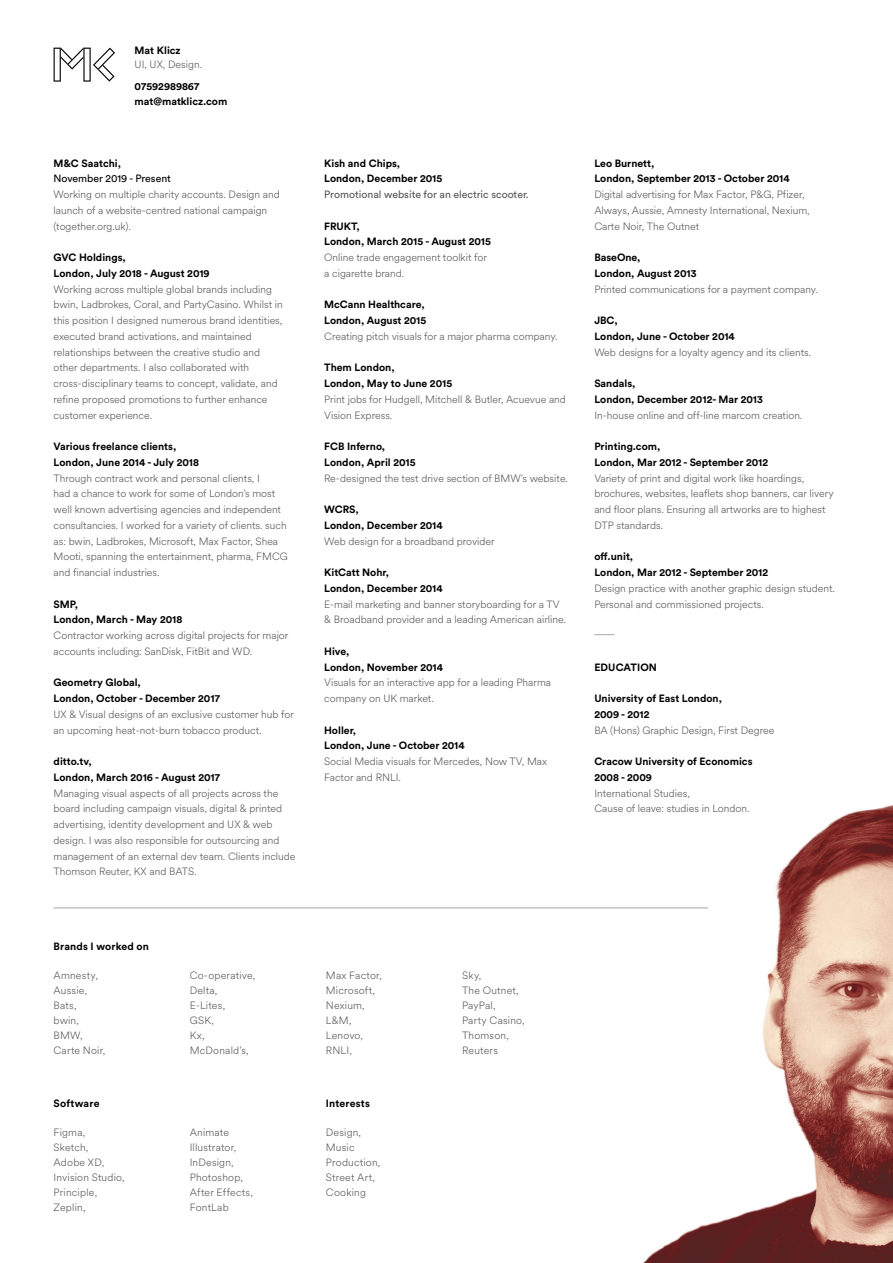
<style>
.page{position:relative;width:893px;height:1263px;background:#fff}
.page>*{position:absolute;margin:0;border:0;box-sizing:border-box;transform-origin:0 0}
.t1{font:300 10.5px/15.8px "Circular Spotify Text";color:#575756}
.t2{font:700 10.5px/15.8px "Circular Std";color:#000}
.t3{font:300 10.5px/15px "Circular Spotify Text";letter-spacing:.02em;color:#575756}
.t4{font:10.5px "Circular Std";color:#575756}
.t5{font:10.5px "Circular Std";color:#000}
.t6{font:700 10.5px "Circular Std";letter-spacing:.02em;color:#000}
.s1{font-family:"Circular Std";font-weight:700;color:#000}
</style>
<div class="page">
<img style="left:53px;top:47px;width:840px;height:1216px">
<svg style="left:594px;top:634px;width:20px;height:1px"></svg>
<svg style="left:54px;top:48px;width:61px;height:34px"></svg>
<hr style="left:54px;top:908px;width:654px;height:1px;background:#a7a7a7">
<p class="t2" style="left:135px;top:42px;width:48px">Mat Klicz</p>
<p class="t1" style="left:135px;top:57px;width:69px">UI, UX, Design.</p>
<p class="t2" style="left:135px;top:78px;width:66px">07592989867</p>
<p class="t2" style="left:135px;top:93px;width:94px">mat@matklicz.com</p>
<p class="t2" style="left:54px;top:155px;width:69px">M&amp;C Saatchi,</p>
<p class="t5" style="left:54px;top:172px;width:119px">November 2019 - Present</p>
<p class="t1" style="left:54px;top:187px;width:228px">Working on multiple charity accounts. Design and launch of a website-centred national campaign (together.org.uk).</p>
<p class="t2" style="left:54px;top:249px;width:74px">GVC Holdings,</p>
<p class="t1" style="left:54px;top:265px;width:231px"><span class="s1">London, July 2018 - August 2019<br></span>Working across multiple global brands including bwin, Ladbrokes, Coral, and PartyCasino. Whilst in this position I designed numerous brand identities, executed brand activations, and maintained relationships between the creative studio and other departments. I also collaborated with cross-disciplinary teams to concept, validate, and refine proposed promotions to further enhance customer experience.</p>
<p class="t2" style="left:54px;top:438px;width:147px">Various freelance clients,<br>London, June 2014 - July 2018</p>
<p class="t1" style="left:54px;top:470px;width:236px">Through contract work and personal clients, I<br>had a chance to work for some of London’s most well known advertising agencies and independent consultancies. I worked for a variety of clients. such as: bwin, Ladbrokes, Microsoft, Max Factor, Shea Mooti, spanning the entertainment, pharma, FMCG and financial industries.</p>
<p class="t2" style="left:54px;top:596px;width:26px">SMP,</p>
<p class="t2" style="left:54px;top:612px;width:130px">London, March - May 2018</p>
<p class="t1" style="left:54px;top:628px;width:236px">Contractor working across digital projects for major accounts including: SanDisk, FitBit and WD.</p>
<p class="t2" style="left:54px;top:675px;width:89px">Geometry Global,</p>
<p class="t2" style="left:54px;top:690px;width:168px">London, October - December 2017</p>
<p class="t1" style="left:54px;top:706px;width:242px">UX &amp; Visual designs of an exclusive customer hub for an upcoming heat-not-burn tobacco product.</p>
<p class="t2" style="left:54px;top:753px;width:40px">ditto.tv,</p>
<p class="t2" style="left:54px;top:769px;width:168px">London, March 2016 - August 2017</p>
<p class="t1" style="left:54px;top:785px;width:243px">Managing visual aspects of all projects across the board including campaign visuals, digital &amp; printed advertising, identity development and UX &amp; web design. I was also responsible for outsourcing and management of an external dev team. Clients include Thomson Reuter, KX and BATS.</p>
<p class="t2" style="left:54px;top:938px;width:97px">Brands I worked on</p>
<p class="t3" style="left:54px;top:968px;width:46px">Amnesty,<br>Aussie,<br>Bats,</p>
<p class="t1" style="left:54px;top:1013px;width:53px;line-height:15px">bwin,<br>BMW,<br>Carte Noir,</p>
<p class="t3" style="left:190px;top:968px;width:67px">Co-operative,</p>
<p class="t3" style="left:190px;top:983px;width:61px">Delta,<br>E-Lites,<br>GSK,<br>Kx,<br>McDonald’s,</p>
<p class="t2" style="left:324px;top:155px;width:120px">Kish and Chips,<br>London, December 2015</p>
<p class="t4" style="left:324px;top:188px;width:206px">Promotional website for an electric scooter.</p>
<p class="t2" style="left:324px;top:218px;width:168px">FRUKT,<br>London, March 2015 - August 2015</p>
<p class="t1" style="left:324px;top:250px;width:164px">Online trade engagement toolkit for a cigarette brand.</p>
<p class="t2" style="left:324px;top:297px;width:104px">McCann Healthcare,<br>London, August 2015</p>
<p class="t1" style="left:324px;top:328px;width:235px">Creating pitch visuals for a major pharma company.</p>
<p class="t2" style="left:324px;top:360px;width:130px">Them London,<br>London, May to June 2015</p>
<p class="t1" style="left:324px;top:391px;width:243px">Print jobs for Hudgell, Mitchell &amp; Butler, Acuevue and<br>Vision Express.</p>
<p class="t2" style="left:324px;top:438px;width:93px">FCB Inferno,<br>London, April 2015</p>
<p class="t1" style="left:324px;top:470px;width:245px">Re-designed the test drive section of BMW’s website.</p>
<p class="t2" style="left:324px;top:501px;width:120px">WCRS,<br>London, December 2014</p>
<p class="t1" style="left:324px;top:533px;width:172px">Web design for a broadband provider</p>
<p class="t2" style="left:324px;top:564px;width:120px">KitCatt Nohr,<br>London, December 2014</p>
<p class="t1" style="left:324px;top:596px;width:243px">E-mail marketing and banner storyboarding for a TV &amp; Broadband provider and a leading American airline.</p>
<p class="t2" style="left:324px;top:643px;width:120px">Hive,<br>London, November 2014</p>
<p class="t1" style="left:324px;top:675px;width:229px">Visuals for an interactive app for a leading Pharma company on UK market.</p>
<p class="t2" style="left:324px;top:722px;width:142px">Holler,<br>London, June - October 2014</p>
<p class="t1" style="left:324px;top:754px;width:224px">Social Media visuals for Mercedes, Now TV, Max<br>Factor and RNLI.</p>
<p class="t1" style="left:326px;top:968px;width:57px;line-height:15px">Max Factor,<br>Microsoft,</p>
<p class="t1" style="left:326px;top:998px;width:40px;line-height:15px">Nexium,<br>L&amp;M,</p>
<p class="t1" style="left:326px;top:1028px;width:39px;line-height:15px">Lenovo,<br>RNLI,</p>
<p class="t1" style="left:462px;top:968px;width:21px">Sky,</p>
<p class="t3" style="left:462px;top:983px;width:58px">The Outnet,</p>
<p class="t1" style="left:462px;top:998px;width:35px">PayPal,</p>
<p class="t3" style="left:462px;top:1013px;width:64px">Party Casino,<br>Thomson,<br>Reuters</p>
<p class="t6" style="left:54px;top:1096px;width:47px">Software</p>
<p class="t6" style="left:326px;top:1096px;width:46px">Interests</p>
<p class="t1" style="left:54px;top:1125px;width:33px">Figma,</p>
<p class="t1" style="left:54px;top:1140px;width:36px">Sketch,</p>
<p class="t1" style="left:54px;top:1155px;width:52px">Adobe XD,</p>
<p class="t1" style="left:54px;top:1170px;width:73px">Invision Studio,</p>
<p class="t1" style="left:54px;top:1185px;width:45px">Principle,</p>
<p class="t1" style="left:54px;top:1200px;width:33px">Zeplin,</p>
<p class="t1" style="left:190px;top:1125px;width:41px">Animate</p>
<p class="t1" style="left:190px;top:1140px;width:48px">Illustrator,</p>
<p class="t1" style="left:190px;top:1155px;width:45px">InDesign,</p>
<p class="t3" style="left:190px;top:1170px;width:55px">Photoshop,</p>
<p class="t3" style="left:190px;top:1185px;width:65px">After Effects,</p>
<p class="t1" style="left:190px;top:1200px;width:41px">FontLab</p>
<p class="t1" style="left:326px;top:1125px;width:37px">Design,</p>
<p class="t1" style="left:326px;top:1140px;width:56px;line-height:15px">Music<br>Production,</p>
<p class="t1" style="left:326px;top:1170px;width:51px">Street Art,</p>
<p class="t3" style="left:326px;top:1185px;width:42px">Cooking</p>
<p class="t2" style="left:594px;top:155px;width:197px">Leo Burnett,<br>London, September 2013 - October 2014</p>
<p class="t1" style="left:594px;top:187px;width:217px">Digital advertising for Max Factor, P&amp;G, Pfizer,<br>Always, Aussie, Amnesty International, Nexium,<br>Carte Noir, The Outnet</p>
<p class="t2" style="left:594px;top:249px;width:104px">BaseOne,<br>London, August 2013</p>
<p class="t1" style="left:594px;top:281px;width:225px">Printed communications for a payment company.</p>
<p class="t2" style="left:594px;top:312px;width:142px">JBC,<br>London, June - October 2014</p>
<p class="t1" style="left:594px;top:344px;width:218px">Web designs for a loyalty agency and its clients.</p>
<p class="t2" style="left:594px;top:375px;width:170px">Sandals,<br>London, December 2012- Mar 2013</p>
<p class="t1" style="left:594px;top:407px;width:210px">In-house online and off-line marcom creation.</p>
<p class="t2" style="left:594px;top:438px;width:175px">Printing.com,<br>London, Mar 2012 - September 2012</p>
<p class="t1" style="left:594px;top:470px;width:241px">Variety of print and digital work like hoardings, brochures, websites, leaflets shop banners, car livery and floor plans. Ensuring all artworks are to highest DTP standards.</p>
<p class="t2" style="left:594px;top:549px;width:175px">off.unit,<br>London, Mar 2012 - September 2012</p>
<p class="t1" style="left:594px;top:580px;width:242px">Design practice with another graphic design student.<br>Personal and commissioned projects.</p>
<p class="t2" style="left:594px;top:659px;width:64px">EDUCATION</p>
<p class="t2" style="left:594px;top:690px;width:129px">University of East London,<br>2009 - 2012</p>
<p class="t1" style="left:594px;top:722px;width:182px">BA (Hons) Graphic Design, First Degree</p>
<p class="t2" style="left:594px;top:753px;width:160px">Cracow University of Economics<br>2008 - 2009</p>
<p class="t1" style="left:594px;top:785px;width:157px">International Studies,<br>Cause of leave: studies in London.</p>
</div>
